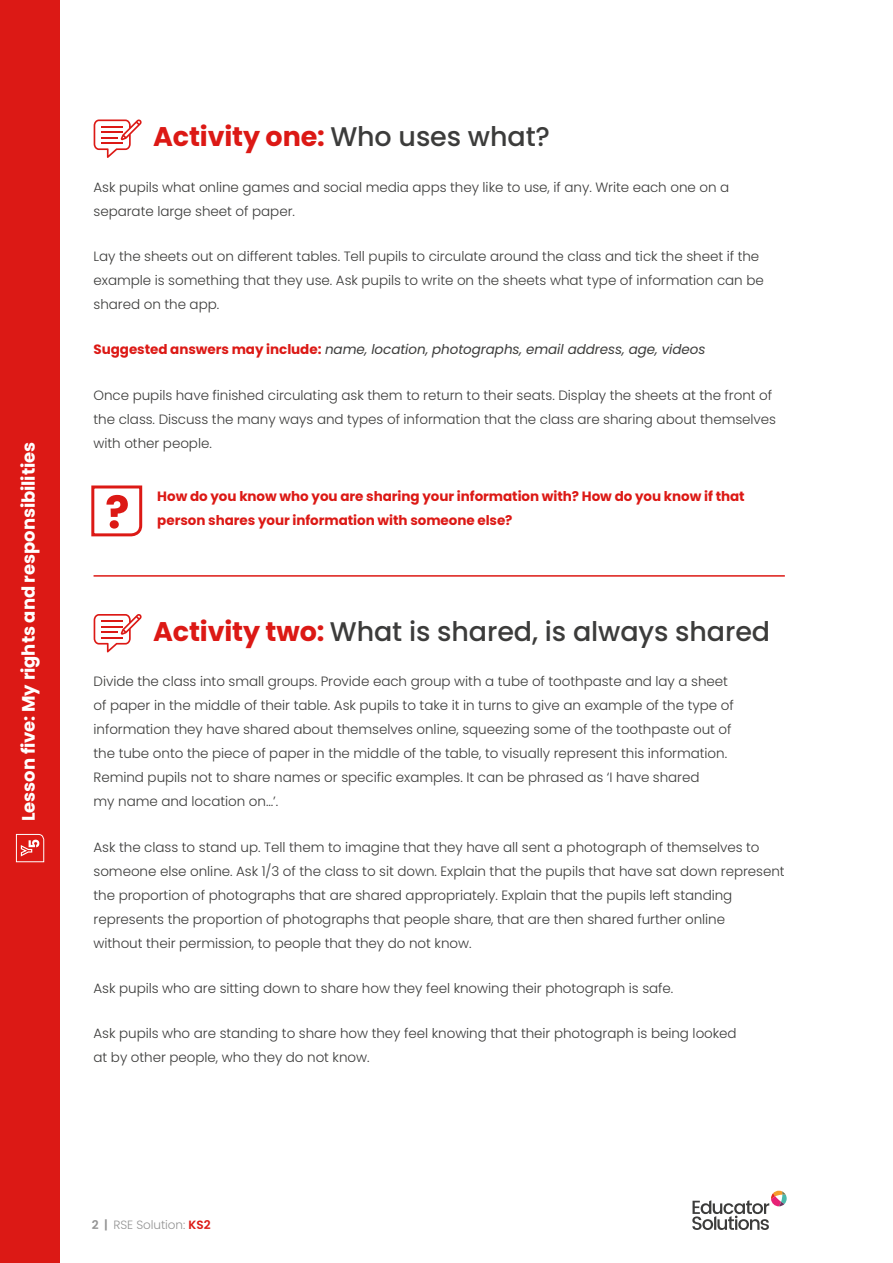
<style>
.page{position:relative;width:893px;height:1263px;background:#fff}
.page>*{position:absolute;margin:0;border:0;box-sizing:border-box;transform-origin:0 0}
.t1{font:500 27px "Poppins";letter-spacing:-.005em;color:#3c3c3b}
.t2{font:700 27px "Poppins";letter-spacing:-.005em;color:#dc1915}
.t3{font:700 18px "Poppins";letter-spacing:-.005em;color:#fff}
.t4{font:300 13.5px/24px "Poppins";letter-spacing:-.005em;color:#3c3c3b}
.t5{font:700 13.5px/24px "Poppins";letter-spacing:-.005em;color:#dc1915}
.t6{font:italic 13.5px "Poppins";letter-spacing:-.005em;color:#3c3c3b}
.t7{font:300 12px "Poppins";letter-spacing:-.005em;color:#949494}
.s1{font-weight:500;color:#3c3c3b}
.s2{font-weight:700;font-style:normal;color:#dc1915}
.s3{font-weight:700;color:#dc1915}
.s4{font-weight:600}
.s5{font-weight:600;color:#dc1915}
</style>
<div class="page">
<div style="left:0;top:0;width:60px;height:1263px;background:#dc1915"></div>
<svg style="left:692px;top:1191px;width:95px;height:39px"></svg>
<svg style="left:94px;top:119px;width:48px;height:39px"></svg>
<hr style="left:102px;top:142px;width:21px;height:2px;background:#dc1915">
<svg style="left:94px;top:614px;width:48px;height:38px"></svg>
<svg style="left:15px;top:833px;width:30px;height:30px"></svg>
<svg style="left:91px;top:485px;width:52px;height:52px"></svg>
<hr style="left:94px;top:575px;width:691px;height:2px;background:#dc1915">
<h2 class="t3" style="left:22px;top:821px;width:381px;rotate:-90deg">Lesson five: My rights and responsibilities</h2>
<h1 class="t2" style="left:153px;top:127px;width:399px">Activity one: <span class="s1">Who uses what?</span></h1>
<p class="t4" style="left:94px;top:177px;width:637px">Ask pupils what online games and social media apps they like to use, if any. Write each one on a separate large sheet of paper.</p>
<p class="t4" style="left:94px;top:246px;width:672px">Lay the sheets out on different tables. Tell pupils to circulate around the class and tick the sheet if the example is something that they use. Ask pupils to write on the sheets what type of information can be shared on the app.</p>
<p class="t6" style="left:94px;top:344px;width:613px"><span class="s2">Suggested answers may include:</span> name, location, photographs, email address, age, videos</p>
<p class="t4" style="left:94px;top:384px;width:684px">Once pupils have finished circulating ask them to return to their seats. Display the sheets at the front of the class. Discuss the many ways and types of information that the class are sharing about themselves with other people.</p>
<p class="t5" style="left:157px;top:486px;width:589px">How do you know who you are sharing your information with? How do you know if that person shares your information with someone else?</p>
<h1 class="t1" style="left:153px;top:621px;width:619px"><span class="s3">Activity two:</span> What is shared, is always shared</h1>
<p class="t4" style="left:94px;top:671px;width:642px">Divide the class into small groups. Provide each group with a tube of toothpaste and lay a sheet of paper in the middle of their table. Ask pupils to take it in turns to give an example of the type of information they have shared about themselves online, squeezing some of the toothpaste out of the tube onto the piece of paper in the middle of the table, to visually represent this information.<br>Remind pupils not to share names or specific examples. It can be phrased as ‘I have shared<br>my name and location on…’.</p>
<p class="t4" style="left:94px;top:836px;width:693px">Ask the class to stand up. Tell them to imagine that they have all sent a photograph of themselves to someone else online. Ask 1/3 of the class to sit down. Explain that the pupils that have sat down represent the proportion of photographs that are shared appropriately. Explain that the pupils left standing represents the proportion of photographs that people share, that are then shared further online<br>without their permission, to people that they do not know.</p>
<p class="t4" style="left:94px;top:978px;width:581px">Ask pupils who are sitting down to share how they feel knowing their photograph is safe.</p>
<p class="t4" style="left:94px;top:1023px;width:645px">Ask pupils who are standing to share how they feel knowing that their photograph is being looked at by other people, who they do not know.</p>
<p class="t7" style="left:92px;top:1220px;width:120px"><span class="s4">2 |</span> RSE Solution: <span class="s5">KS2</span></p>
</div>
